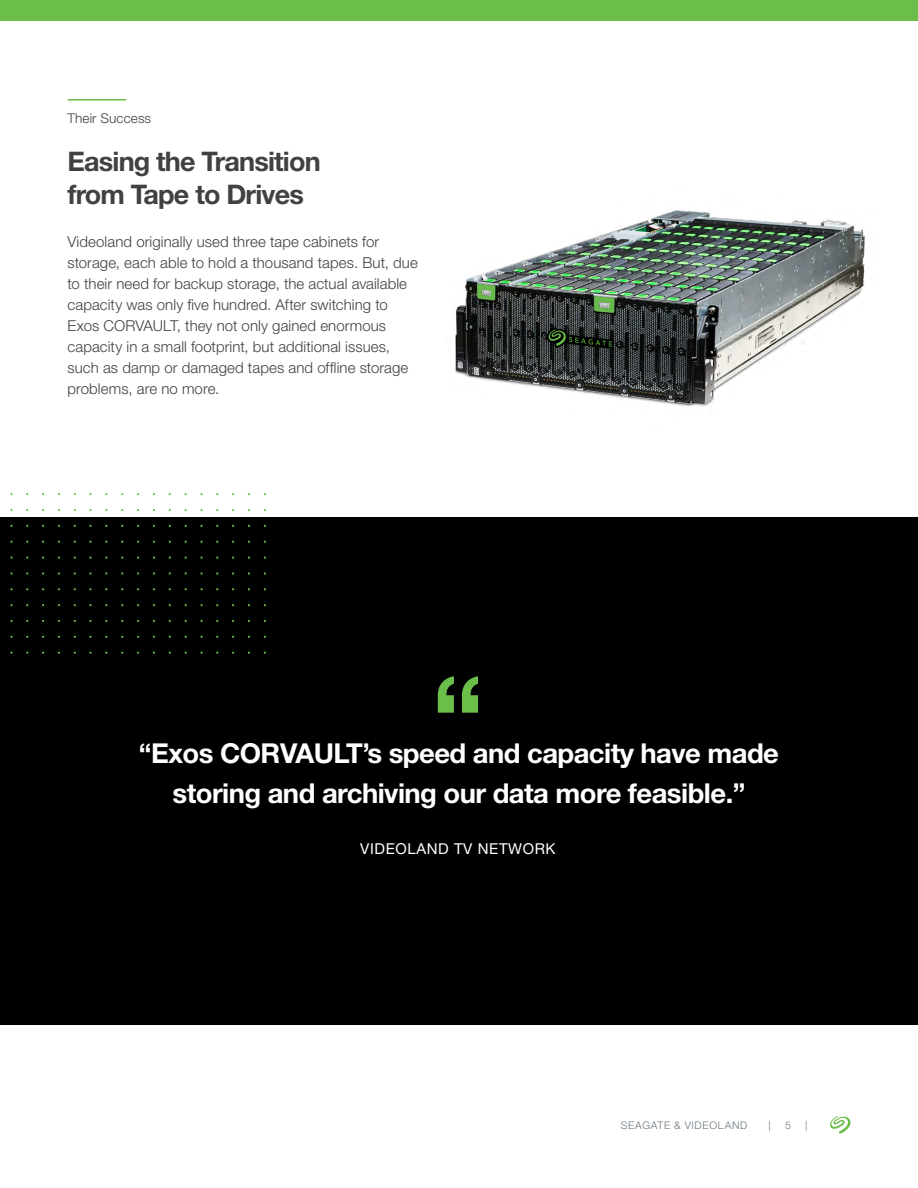
<style>
.page{position:relative;width:918px;height:1188px;background:#fff}
.page>*{position:absolute;margin:0;border:0;box-sizing:border-box;transform-origin:0 0}
.t1{font:700 27.45px/39.2px "Helvetica Neue LT Std";letter-spacing:-.02em;color:#fff;text-align:center}
.t2{font:700 27px/33px "Helvetica Neue LT Std";letter-spacing:-.03em;color:#414042}
.t3{font:300 15px/21px "Helvetica Neue LT Std";letter-spacing:.005em;color:#414042}
.t4{font:15px "Helvetica Neue LT Std";letter-spacing:.04em;color:#fff}
.t5{font:300 13.5px "Helvetica Neue LT Std";letter-spacing:.01em;color:#414042}
.t6{font:300 10.5px "Helvetica Neue LT Std";letter-spacing:.07em;color:#6a747b}
</style>
<div class="page">
<div style="left:0;top:0;width:918px;height:21px;background:#6bbe4a"></div>
<svg style="left:830px;top:1116px;width:21px;height:18px"></svg>
<div style="left:0;top:517px;width:918px;height:507px;background:#000"></div>
<img style="left:454px;top:210px;width:413px;height:197px">
<hr style="left:67px;top:99px;width:59px;height:2px;background:#6bbe4a">
<svg style="left:437px;top:676px;width:41px;height:37px"></svg>
<p class="t5" style="left:68px;top:110px;width:85px">Their Success</p>
<h2 class="t2" style="left:68px;top:144px;width:255px">Easing the Transition from Tape to Drives</h2>
<p class="t3" style="left:68px;top:231px;width:352px">Videoland originally used three tape cabinets for storage, each able to hold a thousand tapes. But, due to their need for backup storage, the actual available capacity was only five hundred. After switching to Exos CORVAULT, they not only gained enormous capacity in a small footprint, but additional issues, such as damp or damaged tapes and offline storage problems, are no more.</p>
<h1 class="t1" style="left:139px;top:733px;width:642px">“Exos CORVAULT’s speed and capacity have made storing and archiving our data more feasible.”</h1>
<p class="t4" style="left:360px;top:840px;width:197px">VIDEOLAND TV NETWORK</p>
<p class="t6" style="left:621px;top:1118px;width:128px">SEAGATE &amp; VIDEOLAND</p>
<p class="t6" style="left:769px;top:1118px;width:4px">|</p>
<p class="t6" style="left:785px;top:1118px;width:7px">5</p>
<p class="t6" style="left:805px;top:1118px;width:4px">|</p>
</div>
